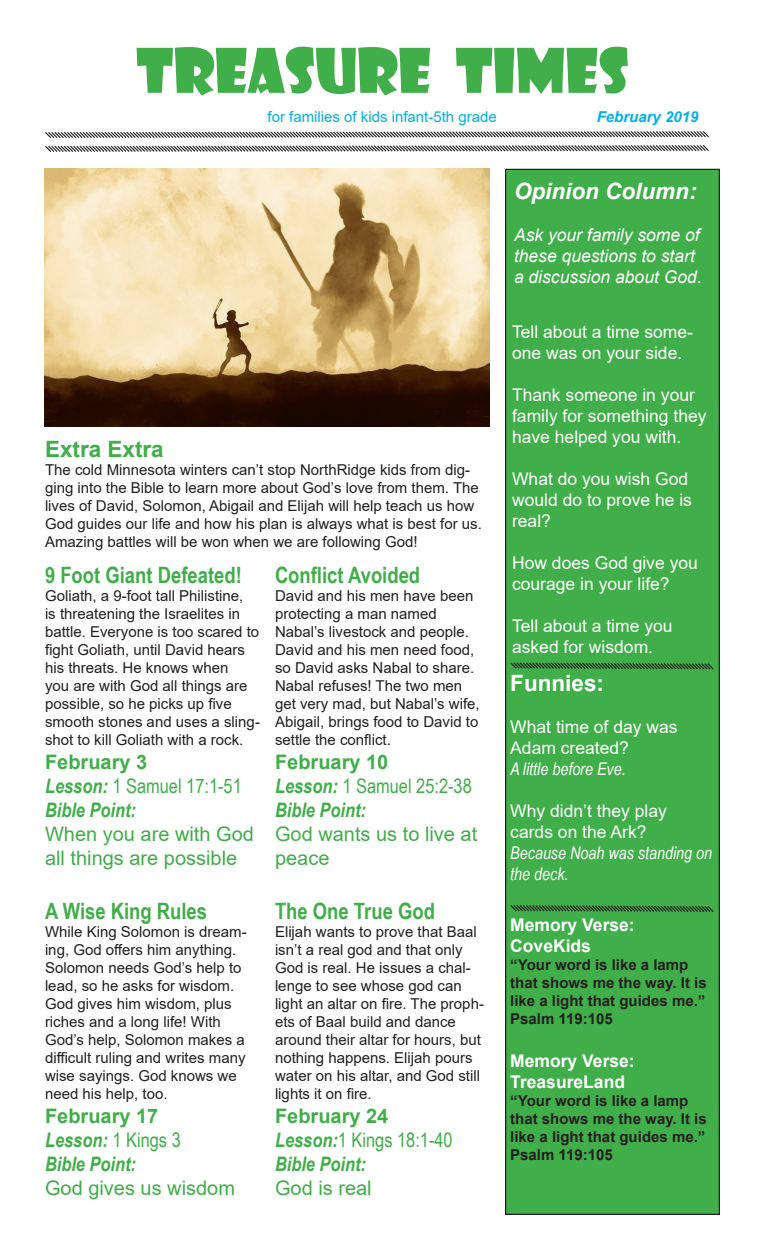
<style>
.page{position:relative;width:765px;height:1260px;background:#fff}
.page>*{position:absolute;margin:0;border:0;box-sizing:border-box;transform-origin:0 0}
.t1{font:60px "Showcard Gothic";color:#40ae49}
.t2{font:700 22.5px "Arial Narrow";color:#40ae49}
.t3{font:italic 700 22.5px "Arial";color:#fff}
.t4{font:700 22.5px "Arial";color:#40ae49}
.t5{font:700 22.5px "Arial";color:#fff}
.t6{font:20px/24px "Arial";color:#40ae49}
.t7{font:20px "Arial Narrow";color:#40ae49}
.t8{font:italic 700 20px "Arial Narrow";color:#40ae49}
.t9{font:700 20px "Arial";color:#40ae49}
.t10{font:17.5px/21px "Arial";color:#fff}
.t11{font:italic 17.5px/21px "Arial";color:#fff}
.t12{font:italic 17.5px/21px "Arial Narrow";color:#fff}
.t13{font:700 17.5px "Arial";color:#fff}
.t14{font:15px/18px "Arial";color:#231f20}
.t15{font:700 15px/18px "Arial";color:#231f20}
.t16{font:15px "Arial";color:#00aeef}
.t17{font:italic 700 15px "Arial";color:#00aeef}
.s1{font-weight:700;font-style:italic}
.s2{font-weight:400;font-style:normal}
.s3{font-style:normal}
</style>
<div class="page">
<div style="left:506px;top:169px;width:213px;height:1045px;background:#40ae49"></div>
<div style="left:505px;top:169px;width:215px;height:1046px;border:1px solid #231f20"></div>
<svg style="left:510px;top:905px;width:204px;height:7px"></svg>
<svg style="left:510px;top:662px;width:204px;height:8px"></svg>
<svg style="left:45px;top:131px;width:664px;height:21px"></svg>
<img style="left:45px;top:168px;width:445px;height:259px">
<p class="t1" style="left:136px;top:31px;width:494px">TREASURE TIMES</p>
<p class="t16" style="left:268px;top:106px;width:231px">for families of kids infant-5th grade</p>
<p class="t17" style="left:597px;top:106px;width:103px">February 2019</p>
<p class="t4" style="left:45px;top:434px;width:120px">Extra Extra</p>
<p class="t14" style="left:45px;top:461px;width:438px">The cold Minnesota winters can’t stop NorthRidge kids from dig&shy;ging into the Bible to learn more about God’s love from them. The lives of David, Solomon, Abigail and Elijah will help teach us how God guides our life and how his plan is always what is best for us.<br>Amazing battles will be won when we are following God!</p>
<p class="t2" style="left:45px;top:558px;width:198px">9 Foot Giant Defeated!</p>
<p class="t14" style="left:45px;top:587px;width:216px">Goliath, a 9-foot tall Philistine,<br>is threatening the Israelites in battle. Everyone is too scared to fight Goliath, until David hears his threats. He knows when<br>you are with God all things are possible, so he picks up five smooth stones and uses a sling&shy;shot to kill Goliath with a rock.</p>
<p class="t9" style="left:45px;top:748px;width:104px">February 3</p>
<p class="t7" style="left:45px;top:772px;width:198px"><span class="s1">Lesson:</span> 1 Samuel 17:1-51</p>
<p class="t8" style="left:45px;top:795px;width:93px">Bible Point:</p>
<p class="t6" style="left:45px;top:822px;width:210px">When you are with God all things are possible</p>
<p class="t2" style="left:45px;top:894px;width:164px">A Wise King Rules</p>
<p class="t14" style="left:45px;top:923px;width:203px">While King Solomon is dream&shy;ing, God offers him anything.<br>Solomon needs God’s help to lead, so he asks for wisdom.<br>God gives him wisdom, plus riches and a long life! With<br>God’s help, Solomon makes a difficult ruling and writes many wise sayings. God knows we need his help, too.</p>
<p class="t9" style="left:45px;top:1102px;width:115px">February 17</p>
<p class="t8" style="left:45px;top:1125px;width:137px">Lesson: <span class="s2">1 Kings 3</span></p>
<p class="t8" style="left:45px;top:1149px;width:93px">Bible Point:</p>
<p class="t6" style="left:45px;top:1176px;width:192px">God gives us wisdom</p>
<p class="t2" style="left:275px;top:558px;width:147px">Conflict Avoided</p>
<p class="t14" style="left:275px;top:587px;width:200px">David and his men have been protecting a man named</p>
<p class="t14" style="left:275px;top:623px;width:206px">Nabal’s livestock and people.<br>David and his men need food, so David asks Nabal to share.<br>Nabal refuses! The two men get very mad, but Nabal’s wife,<br>Abigail, brings food to David to settle the conflict.</p>
<p class="t9" style="left:275px;top:748px;width:115px">February 10</p>
<p class="t7" style="left:275px;top:772px;width:198px"><span class="s1">Lesson:</span> 1 Samuel 25:2-38</p>
<p class="t8" style="left:275px;top:795px;width:93px">Bible Point:</p>
<p class="t6" style="left:275px;top:822px;width:204px">God wants us to live at peace</p>
<p class="t2" style="left:275px;top:894px;width:161px">The One True God</p>
<p class="t14" style="left:275px;top:923px;width:211px">Elijah wants to prove that Baal isn’t a real god and that only<br>God is real. He issues a chal&shy;lenge to see whose god can light an altar on fire. The proph&shy;ets of Baal build and dance around their altar for hours, but nothing happens. Elijah pours water on his altar, and God still lights it on fire.</p>
<p class="t9" style="left:275px;top:1102px;width:115px">February 24</p>
<p class="t7" style="left:275px;top:1125px;width:179px"><span class="s1">Lesson:</span>1 Kings 18:1-40</p>
<p class="t8" style="left:275px;top:1149px;width:93px">Bible Point:</p>
<p class="t6" style="left:275px;top:1176px;width:98px">God is real</p>
<p class="t3" style="left:514px;top:176px;width:184px">Opinion Column:</p>
<p class="t11" style="left:514px;top:224px;width:189px">Ask your family some of these questions to start a discussion about God<span class="s3">.</span></p>
<p class="t10" style="left:512px;top:321px;width:182px">Tell about a time some&shy;one was on your side.</p>
<p class="t10" style="left:512px;top:384px;width:196px">Thank someone in your family for something they have helped you with.</p>
<p class="t10" style="left:512px;top:468px;width:181px">What do you wish God would do to prove he is real?</p>
<p class="t10" style="left:512px;top:552px;width:187px">How does God give you courage in your life?</p>
<p class="t10" style="left:512px;top:615px;width:162px">Tell about a time you asked for wisdom.</p>
<p class="t5" style="left:510px;top:668px;width:95px">Funnies:</p>
<p class="t10" style="left:510px;top:717px;width:169px">What time of day was<br>Adam created?</p>
<p class="t12" style="left:510px;top:758px;width:117px">A little before Eve.</p>
<p class="t10" style="left:510px;top:801px;width:158px">Why didn’t they play cards on the Ark?</p>
<p class="t12" style="left:510px;top:842px;width:203px">Because Noah was standing on the deck.</p>
<p class="t13" style="left:510px;top:912px;width:126px">Memory Verse:</p>
<p class="t13" style="left:510px;top:933px;width:82px">CoveKids</p>
<p class="t15" style="left:510px;top:956px;width:198px">“Your word is like a lamp that shows me the way. It is like a light that guides me.”<br>Psalm 119:105</p>
<p class="t13" style="left:510px;top:1048px;width:126px">Memory Verse:</p>
<p class="t13" style="left:510px;top:1069px;width:116px">TreasureLand</p>
<p class="t15" style="left:510px;top:1092px;width:198px">“Your word is like a lamp that shows me the way. It is like a light that guides me.”<br>Psalm 119:105</p>
</div>
